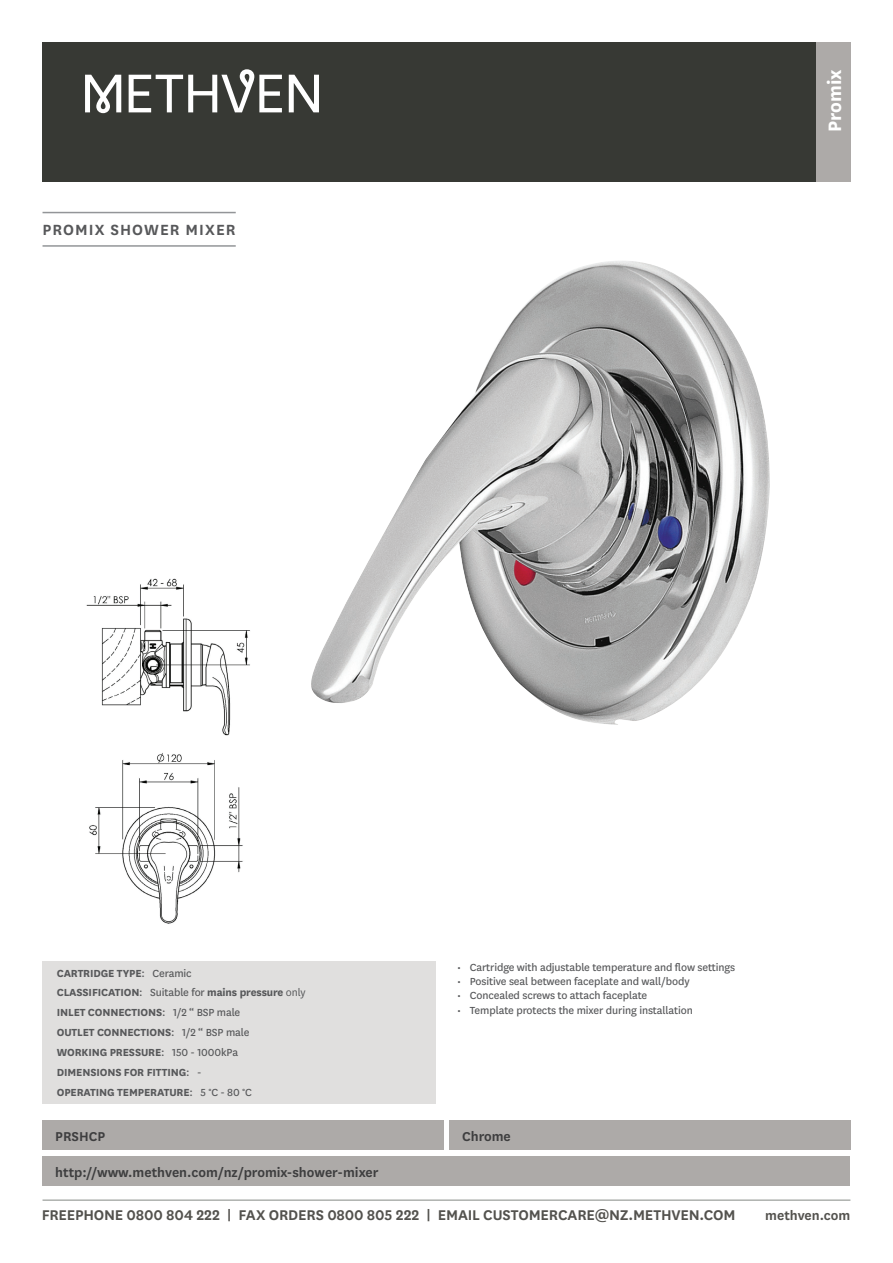
<style>
.page{position:relative;width:893px;height:1263px;background:#fff}
.page>*{position:absolute;margin:0;border:0;box-sizing:border-box;transform-origin:0 0}
.t1{font:700 21px "National";color:#fff}
.t2{font:600 17.25px "National";letter-spacing:.06em;color:#57585a}
.t3{font:600 16.5px "National";letter-spacing:-.01em;color:#53524e}
.t4{font:600 15px "National";color:#3e3e3f}
.t5{font:600 15px "National";color:#53524e}
.t6{font:700 12px/20px "National";letter-spacing:-.01em;color:#57585a}
.t7{font:12px "National";letter-spacing:-.01em;color:#57585a}
.s1{font-weight:400}
</style>
<div class="page">
<hr style="left:43px;top:1200px;width:807px;height:1px;background:#858985">
<div style="left:43px;top:1156px;width:807px;height:30px;background:#adaaa8"></div>
<div style="left:43px;top:961px;width:393px;height:143px;background:#e0dfde"></div>
<hr style="left:43px;top:212px;width:193px;height:1px;background:#939598">
<hr style="left:43px;top:245px;width:193px;height:2px;background:#939598">
<img style="left:311px;top:261px;width:459px;height:464px">
<img style="left:86px;top:578px;width:164px;height:346px">
<div style="left:43px;top:1120px;width:401px;height:30px;background:#adaaa8"></div>
<div style="left:449px;top:1120px;width:401px;height:30px;background:#adaaa8"></div>
<div style="left:43px;top:43px;width:773px;height:139px;background:#373934"></div>
<div style="left:816px;top:43px;width:34px;height:139px;background:#adaaa8"></div>
<svg style="left:85px;top:75px;width:36px;height:38px"></svg>
<svg style="left:129px;top:69px;width:153px;height:43px"></svg>
<svg style="left:289px;top:75px;width:30px;height:37px"></svg>
<h2 class="t2" style="left:43px;top:217px;width:195px">PROMIX SHOWER MIXER</h2>
<h1 class="t1" style="left:820px;top:132px;width:64px;rotate:-90deg">Promix</h1>
<p class="t7" style="left:457px;top:959px;width:280px">• Cartridge with adjustable temperature and flow settings</p>
<p class="t7" style="left:457px;top:973px;width:234px">• Positive seal between faceplate and wall/body</p>
<p class="t7" style="left:457px;top:988px;width:192px">• Concealed screws to attach faceplate</p>
<p class="t7" style="left:457px;top:1002px;width:237px">• Template protects the mixer during installation</p>
<p class="t6" style="left:57px;top:962px;width:250px">CARTRIDGE TYPE<span class="s1">: Ceramic<br></span>CLASSIFICATION<span class="s1">: Suitable for</span> mains pressure <span class="s1">only </span>INLET CONNECTIONS<span class="s1">: 1/2 “ BSP male<br></span>OUTLET CONNECTIONS<span class="s1">: 1/2 “ BSP male<br></span>WORKING PRESSURE<span class="s1">: 150 - 1000kPa </span>DIMENSIONS FOR FITTING<span class="s1">: -<br></span>OPERATING TEMPERATURE<span class="s1">: 5 °C - 80 °C</span></p>
<p class="t4" style="left:55px;top:1126px;width:52px">PRSHCP</p>
<p class="t4" style="left:462px;top:1126px;width:50px">Chrome</p>
<p class="t4" style="left:55px;top:1161px;width:325px">http://www.methven.com/nz/promix-shower-mixer</p>
<h3 class="t3" style="left:42px;top:1204px;width:695px">FREEPHONE 0800 804 222 | FAX ORDERS 0800 805 222 | EMAIL CUSTOMERCARE@NZ.METHVEN.COM</h3>
<p class="t5" style="left:765px;top:1205px;width:87px">methven.com</p>
</div>
